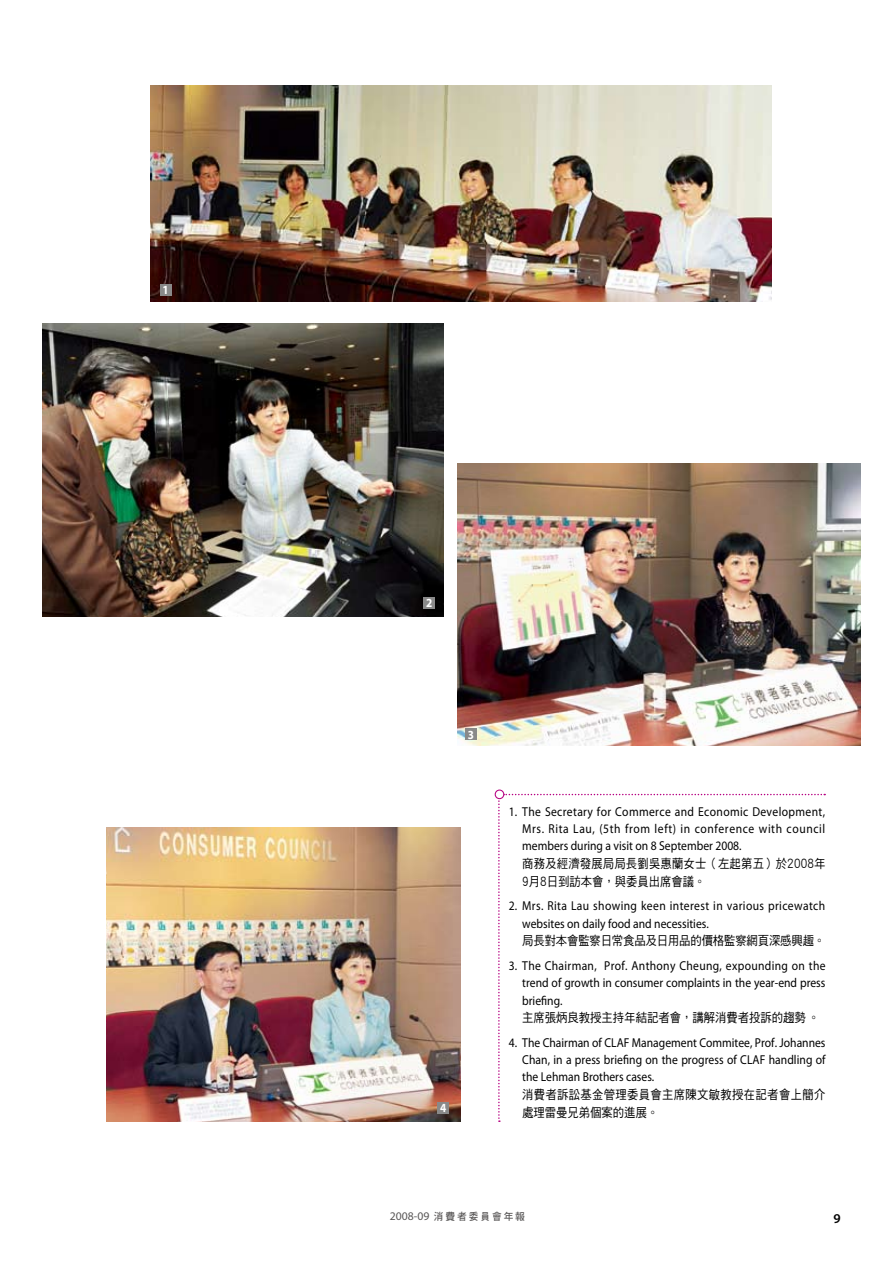
<style>
.page{position:relative;width:893px;height:1263px;background:#fff}
.page>*{position:absolute;margin:0;border:0;box-sizing:border-box;transform-origin:0 0}
.t1{font:12.9px/17.2px "Myriad Pro";color:#000;text-align:justify;scale:.9 1}
.t2{font:12.9px/17.4px "Myriad Pro";letter-spacing:.03em;color:#000;scale:.9 1}
.t3{font:12.6px/17.9px "DF Hei HK W5";color:#000;scale:.9 1}
.t4{font:12.6px/17.5px "DF Hei HK W5";letter-spacing:.03em;color:#000;scale:.9 1}
.t5{font:700 12.45px "Myriad Pro";color:#fff;scale:.9 1}
.t6{font:10.2px "DF Hei HK W7";letter-spacing:.2em;color:#595757;scale:.95 1}
.s1{font-family:"Myriad Pro";font-size:11.7px}
</style>
<div class="page">
<img style="left:458px;top:463px;width:403px;height:283px">
<img style="left:43px;top:323px;width:400px;height:293px">
<svg style="left:498px;top:794px;width:327px;height:328px"></svg>
<div style="left:495px;top:790px;width:9px;height:9px;background:#fff;border-radius:50%"></div>
<div style="left:495px;top:789px;width:9px;height:10px;border:1px solid #b60081;border-radius:50%"></div>
<img style="left:106px;top:827px;width:354px;height:295px">
<img style="left:151px;top:85px;width:620px;height:217px">
<div style="left:160px;top:285px;width:11px;height:11px;background:#898989"></div>
<div style="left:424px;top:597px;width:11px;height:11px;background:#898989"></div>
<div style="left:465px;top:729px;width:12px;height:11px;background:#898989"></div>
<div style="left:438px;top:1102px;width:11px;height:11px;background:#898989"></div>
<p class="t5" style="left:163px;top:282px;width:8px">1</p>
<p class="t5" style="left:426px;top:594px;width:8px">2</p>
<p class="t5" style="left:468px;top:726px;width:8px">3</p>
<p class="t5" style="left:440px;top:1100px;width:8px">4</p>
<p class="t1" style="left:522px;top:803px;width:338px;text-indent:-13px">1. The Secretary for Commerce and Economic Development, Mrs. Rita Lau, (5th from left) in conference with council members during a visit on 8 September 2008.</p>
<p class="t3" style="left:522px;top:854px;width:339px">商務及經濟發展局局長劉吳惠蘭女士（左起第五）於2008年<br>9月8日到訪本會，與委員出席會議。</p>
<p class="t2" style="left:522px;top:897px;width:338px;text-indent:-13px">2. Mrs. Rita Lau showing keen interest in various pricewatch websites on daily food and necessities.</p>
<p class="t3" style="left:522px;top:932px;width:338px">局長對本會監察日常食品及日用品的價格監察網頁深感興趣。</p>
<p class="t1" style="left:522px;top:957px;width:339px;text-indent:-13px">3. The Chairman, Prof. Anthony Cheung, expounding on the trend of growth in consumer complaints in the year-end press briefing.</p>
<p class="t3" style="left:522px;top:1009px;width:332px">主席張炳良教授主持年結記者會，講解消費者投訴的趨勢。</p>
<p class="t1" style="left:522px;top:1033px;width:339px;text-indent:-13px">4. The Chairman of CLAF Management Commitee, Prof. Johannes Chan, in a press briefing on the progress of CLAF handling of the Lehman Brothers cases.</p>
<p class="t4" style="left:522px;top:1086px;width:338px">消費者訴訟基金管理委員會主席陳文敏教授在記者會上簡介處理雷曼兄弟個案的進展。</p>
<p class="t6" style="left:390px;top:1211px;width:144px"><span class="s1">2008-09</span> 消費者委員會年報</p>
</div>
